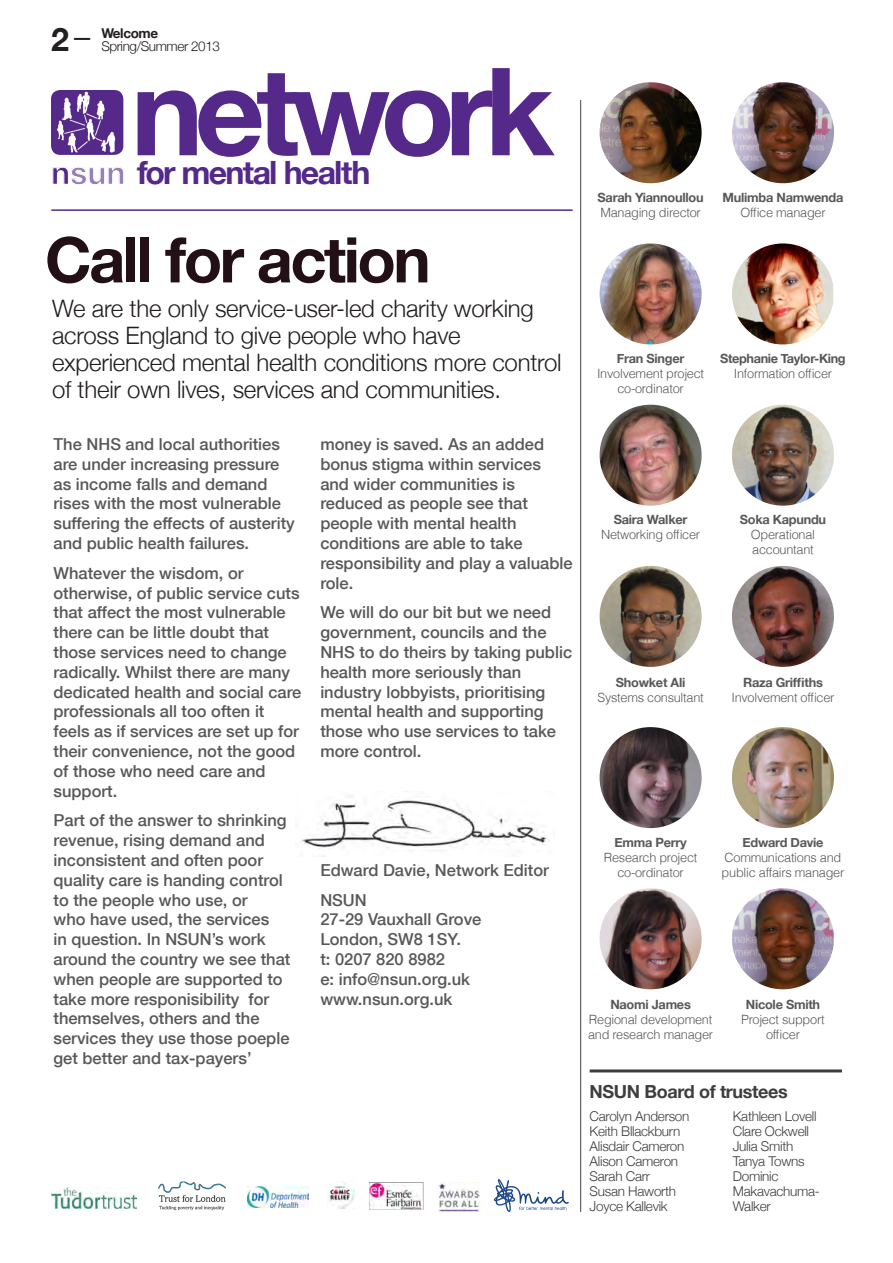
<style>
.page{position:relative;width:893px;height:1263px;background:#fff}
.page>*{position:absolute;margin:0;border:0;box-sizing:border-box;transform-origin:0 0}
.t1{font:700 122.1px "Helvetica Neue";letter-spacing:-.07em;color:#542989}
.t2{font:700 63px "Helvetica Neue";letter-spacing:-.04em;color:#231017}
.t3{font:700 32.25px "Helvetica Neue";color:#231f20}
.t4{font:700 32.1px "Helvetica Neue";letter-spacing:-.05em;color:#542989}
.t5{font:300 24px/27px "Helvetica Neue";letter-spacing:-.01em;color:#231f20}
.t6{font:700 18px "Helvetica Neue";letter-spacing:-.02em;color:#3e3e3f}
.t7{font:500 16.5px/19.8px "Helvetica Neue";color:#57585a}
.t8{font:300 13.5px/15px "Helvetica Neue";letter-spacing:-.02em;color:#3e3e3f}
.t9{font:300 13.5px "Helvetica Neue";letter-spacing:-.03em;color:#231f20}
.t10{font:700 13.5px "Helvetica Neue";letter-spacing:-.03em;color:#231f20}
.t11{font:300 12.75px/15px "Helvetica";letter-spacing:-.02em;color:#57585a;text-align:center}
.t12{font:700 12.75px/15px "Helvetica Neue";letter-spacing:-.02em;color:#57585a;text-align:center}
.s1{font-weight:300}
.s2{color:#9780b7}
.s3{font-family:"Helvetica";font-weight:300}
.s4{font-family:"Helvetica Neue";font-weight:700}
</style>
<div class="page">
<img style="left:600px;top:82px;width:102px;height:101px">
<img style="left:732px;top:82px;width:102px;height:101px">
<img style="left:732px;top:243px;width:101px;height:101px">
<img style="left:600px;top:243px;width:102px;height:101px">
<img style="left:600px;top:888px;width:102px;height:101px">
<img style="left:732px;top:888px;width:102px;height:101px">
<img style="left:600px;top:727px;width:102px;height:101px">
<img style="left:732px;top:727px;width:102px;height:101px">
<img style="left:600px;top:405px;width:102px;height:101px">
<img style="left:732px;top:405px;width:102px;height:101px">
<img style="left:600px;top:566px;width:102px;height:101px">
<img style="left:732px;top:566px;width:102px;height:101px">
<hr style="left:51px;top:209px;width:522px;height:2px;background:#542989">
<hr style="left:580px;top:100px;width:1px;height:1112px;background:#57585a">
<div style="left:51px;top:90px;width:72px;height:65px;background:#542989;border-radius:9px"></div>
<img style="left:54px;top:90px;width:65px;height:65px">
<hr style="left:590px;top:1069px;width:252px;height:3px;background:#3e3e3f">
<img style="left:329px;top:1181px;width:25px;height:27px">
<img style="left:247px;top:1187px;width:62px;height:20px">
<img style="left:369px;top:1182px;width:55px;height:28px">
<img style="left:158px;top:1181px;width:68px;height:30px">
<img style="left:51px;top:1187px;width:86px;height:21px">
<img style="left:439px;top:1182px;width:40px;height:29px">
<svg style="left:494px;top:1179px;width:75px;height:33px"></svg>
<img style="left:301px;top:796px;width:249px;height:55px">
<p class="t3" style="left:51px;top:14px;width:41px">2<span class="s1">–</span></p>
<p class="t10" style="left:101px;top:22px;width:58px">Welcome</p>
<p class="t9" style="left:101px;top:36px;width:120px">Spring/Summer 2013</p>
<p class="t1" style="left:131px;top:16px;width:425px">network</p>
<p class="t4" style="left:51px;top:148px;width:321px">n<span class="s2">sun</span> for mental health</p>
<p class="t2" style="left:45px;top:211px;width:387px">Call for action</p>
<p class="t5" style="left:52px;top:294px;width:511px">We are the only service-user-led charity working across England to give people who have experienced mental health conditions more control of their own lives, services and communities.</p>
<p class="t7" style="left:54px;top:434px;width:243px">The NHS and local authorities are under increasing pressure as income falls and demand rises with the most vulnerable suffering the effects of austerity and public health failures.</p>
<p class="t7" style="left:54px;top:562px;width:249px">Whatever the wisdom, or otherwise, of public service cuts that affect the most vulnerable there can be little doubt that those services need to change radically. Whilst there are many dedicated health and social care professionals all too often it feels as if services are set up for their convenience, not the good of those who need care and support.</p>
<p class="t7" style="left:54px;top:810px;width:238px">Part of the answer to shrinking revenue, rising demand and inconsistent and often poor quality care is handing control to the people who use, or<br>who have used, the services<br>in question. In NSUN’s work around the country we see that when people are supported to take more responisibility for themselves, others and the services they use those poeple get better and tax-payers’</p>
<p class="t7" style="left:320px;top:434px;width:254px">money is saved. As an added bonus stigma within services and wider communities is reduced as people see that people with mental health conditions are able to take responsibility and play a valuable role.</p>
<p class="t7" style="left:320px;top:602px;width:253px">We will do our bit but we need government, councils and the<br>NHS to do theirs by taking public health more seriously than industry lobbyists, prioritising mental health and supporting those who use services to take more control.</p>
<p class="t7" style="left:320px;top:859px;width:230px">Edward Davie, Network Editor</p>
<p class="t7" style="left:320px;top:889px;width:163px">NSUN<br>27-29 Vauxhall Grove<br>London, SW8 1SY.</p>
<p class="t7" style="left:320px;top:948px;width:126px">t: 0207 820 8982</p>
<p class="t7" style="left:320px;top:968px;width:151px">e: info@nsun.org.uk</p>
<p class="t7" style="left:320px;top:988px;width:134px">www.nsun.org.uk</p>
<p class="t12" style="left:598px;top:190px;width:107px;text-align:left">Sarah Yiannoullou<br><span class="s3">Managing director</span></p>
<p class="t12" style="left:723px;top:190px;width:122px">Mulimba Namwenda<br><span class="s3">Office manager</span></p>
<p class="t11" style="left:597px;top:351px;width:109px"><span class="s4">Fran Singer<br></span>Involvement project co-ordinator</p>
<p class="t12" style="left:720px;top:352px;width:127px">Stephanie Taylor-King<br><span class="s3">Information officer</span></p>
<p class="t11" style="left:601px;top:512px;width:101px"><span class="s4">Saira Walker<br></span>Networking officer</p>
<p class="t11" style="left:740px;top:512px;width:88px"><span class="s4">Soka Kapundu<br></span>Operational accountant</p>
<p class="t11" style="left:597px;top:674px;width:108px"><span class="s4">Showket Ali<br></span>Systems consultant</p>
<p class="t11" style="left:731px;top:674px;width:105px"><span class="s4">Raza Griffiths<br></span>Involvement officer</p>
<p class="t11" style="left:604px;top:834px;width:95px"><span class="s4">Emma Perry<br></span>Research project co-ordinator</p>
<p class="t11" style="left:722px;top:834px;width:124px"><span class="s4">Edward Davie<br></span>Communications and public affairs manager</p>
<p class="t11" style="left:588px;top:996px;width:127px"><span class="s4">Naomi James<br></span>Regional development and research manager</p>
<p class="t11" style="left:741px;top:996px;width:85px"><span class="s4">Nicole Smith<br></span>Project support officer</p>
<p class="t6" style="left:590px;top:1077px;width:200px">NSUN Board of trustees</p>
<p class="t8" style="left:590px;top:1108px;width:101px">Carolyn Anderson</p>
<p class="t8" style="left:590px;top:1123px;width:92px">Keith Bllackburn</p>
<p class="t8" style="left:590px;top:1138px;width:96px">Alisdair Cameron</p>
<p class="t8" style="left:590px;top:1153px;width:90px">Alison Cameron</p>
<p class="t8" style="left:590px;top:1168px;width:62px">Sarah Carr</p>
<p class="t8" style="left:590px;top:1183px;width:88px">Susan Haworth</p>
<p class="t8" style="left:590px;top:1198px;width:80px">Joyce Kallevik</p>
<p class="t8" style="left:733px;top:1108px;width:85px">Kathleen Lovell</p>
<p class="t8" style="left:733px;top:1123px;width:78px">Clare Ockwell</p>
<p class="t8" style="left:733px;top:1138px;width:62px">Julia Smith</p>
<p class="t8" style="left:733px;top:1153px;width:73px">Tanya Towns</p>
<p class="t8" style="left:733px;top:1168px;width:89px">Dominic<br>Makavachuma-<br>Walker</p>
</div>
